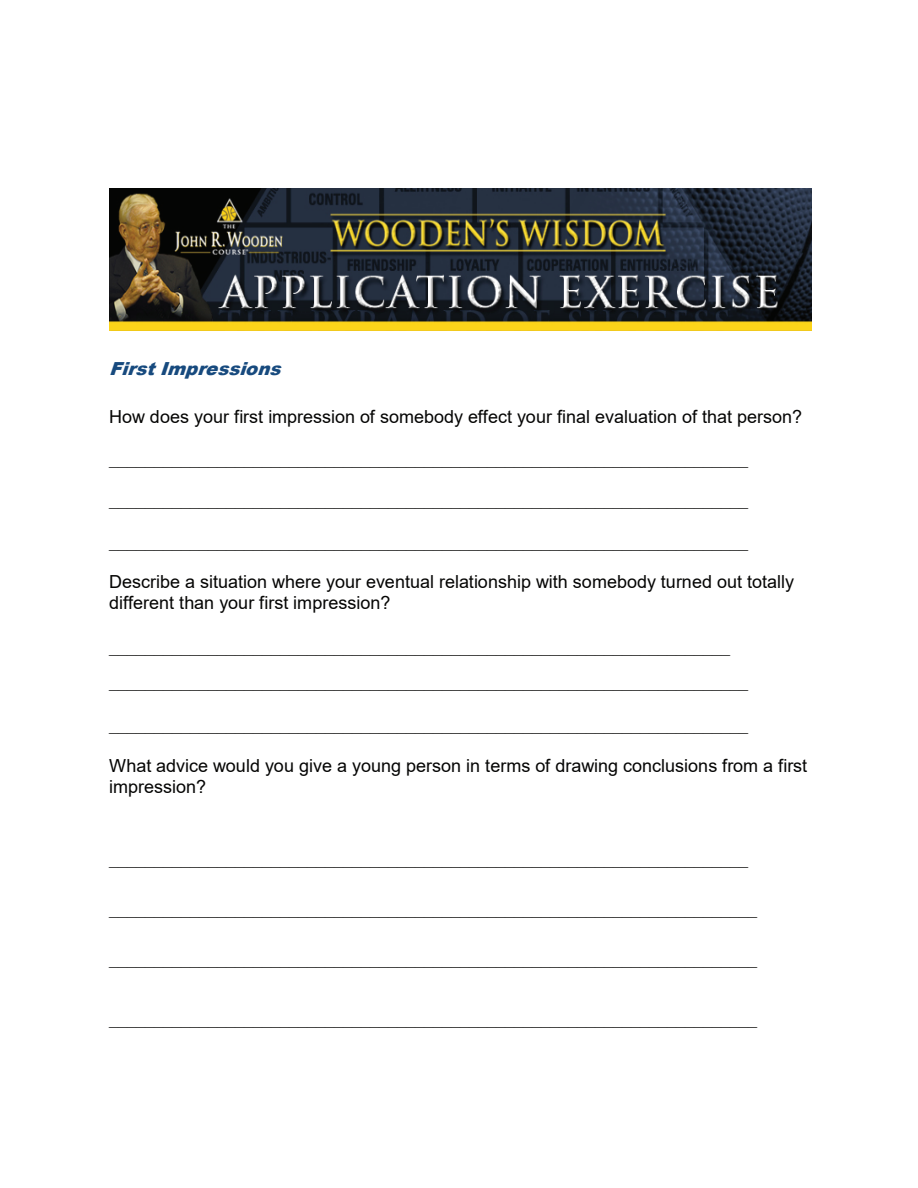
<style>
.page{position:relative;width:918px;height:1188px;background:#fff}
.page>*{position:absolute;margin:0;border:0;box-sizing:border-box;transform-origin:0 0}
.t1{font:18px/34.3px "Times New Roman";color:#050504}
.t2{font:18px/20.7px "Arial";color:#050504}
.t3{font:italic 900 18px "Arial";color:#174a7e}
</style>
<div class="page">
<img style="left:110px;top:189px;width:701px;height:141px">
<p class="t3" style="left:109px;top:356px;width:181px">First Impressions</p>
<p class="t2" style="left:109px;top:406px;width:695px">How does your first impression of somebody effect your final evaluation of that person?</p>
<p class="t1" style="left:109px;top:440px;width:640px">_______________________________________________________________________</p>
<p class="t1" style="left:109px;top:482px;width:640px">_______________________________________________________________________</p>
<p class="t1" style="left:109px;top:523px;width:640px">_______________________________________________________________________</p>
<p class="t2" style="left:109px;top:572px;width:687px">Describe a situation where your eventual relationship with somebody turned out totally different than your first impression?</p>
<p class="t1" style="left:109px;top:629px;width:641px">_____________________________________________________________________ _______________________________________________________________________</p>
<p class="t1" style="left:109px;top:707px;width:641px">_______________________________________________________________________</p>
<p class="t2" style="left:109px;top:755px;width:700px">What advice would you give a young person in terms of drawing conclusions from a first impression?</p>
<p class="t1" style="left:109px;top:840px;width:640px">_______________________________________________________________________</p>
<p class="t1" style="left:109px;top:890px;width:650px">________________________________________________________________________</p>
<p class="t1" style="left:109px;top:941px;width:649px">________________________________________________________________________</p>
<p class="t1" style="left:109px;top:1000px;width:649px">________________________________________________________________________</p>
</div>
